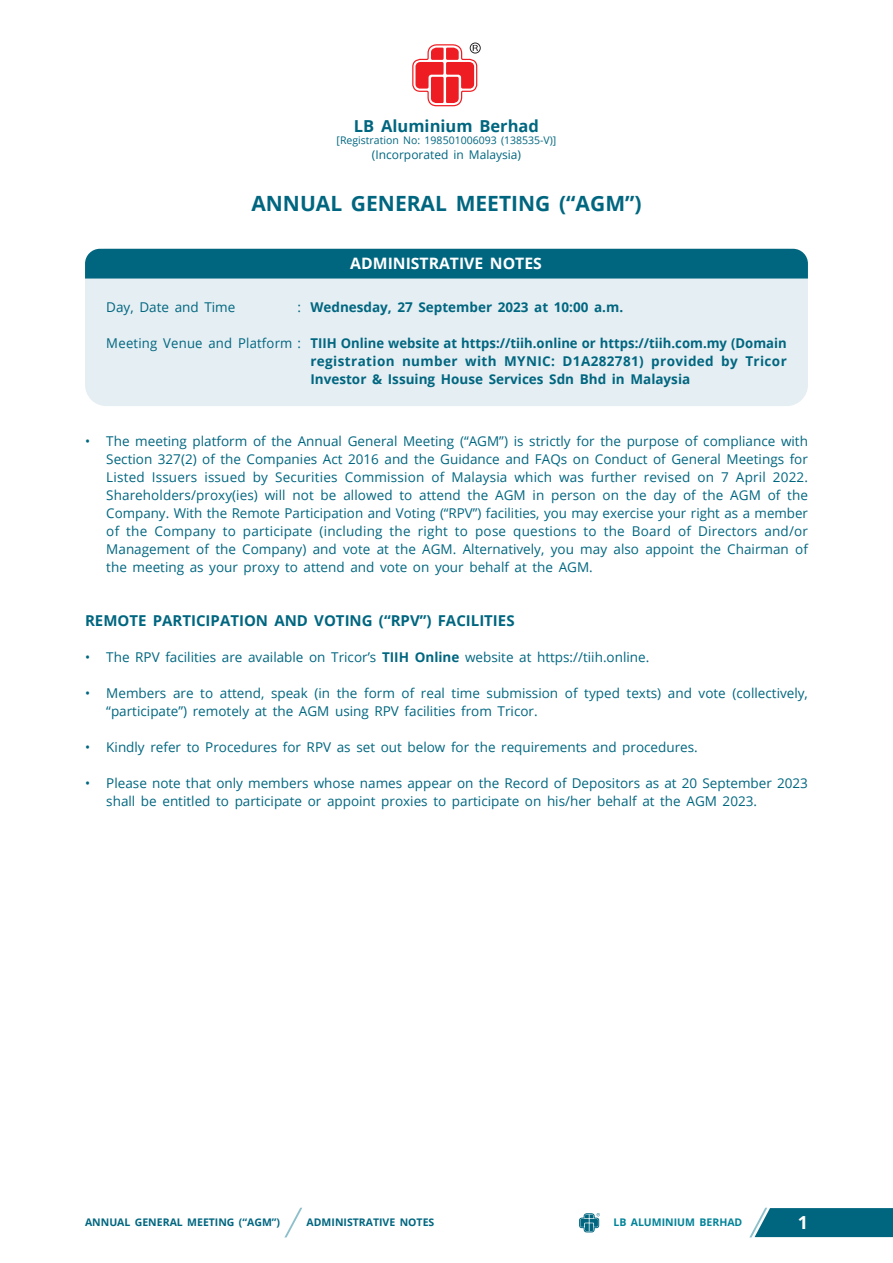
<style>
.page{position:relative;width:893px;height:1263px;background:#fff}
.page>*{position:absolute;margin:0;border:0;box-sizing:border-box;transform-origin:0 0}
.body_text{font:700 21px "Open Sans";color:#006680}
.t1{font:700 18px "Open Sans";color:#fff}
.t2{font:700 16.5px "Open Sans";color:#006680}
.LB22_Sub_L1{font:700 15.75px "Open Sans";color:#fff}
.LB21_L1_Sub{font:700 15px "Open Sans";color:#006680}
.body_text-2{font:13.5px/18px "Open Sans";color:#006680}
.body_text-3{font:700 13.5px/18px "Open Sans";color:#006680;text-align:justify}
.t3{font:12px "Open Sans";color:#006680}
.t4{font:700 10.5px "Open Sans";color:#006680}
.t5{font:10.5px "Open Sans";color:#006680}
.t6{font:700 10.5px "Open Sans";color:#008398}
.s1{font-weight:400}
.s2{font-weight:700}
</style>
<div class="page">
<svg style="left:579px;top:1213px;width:21px;height:19px"></svg>
<svg style="left:284px;top:1208px;width:18px;height:29px"></svg>
<svg style="left:412px;top:43px;width:69px;height:64px"></svg>
<div style="left:85px;top:249px;width:723px;height:157px;background:#e5eef2;border-radius:21px"></div>
<div style="left:85px;top:249px;width:723px;height:30px;background:#006680"></div>
<svg style="left:749px;top:1208px;width:144px;height:29px;background:#16738b"></svg>
<p class="t2" style="left:354px;top:114px;width:187px">LB Aluminium Berhad</p>
<p class="t5" style="left:337px;top:133px;width:221px">[Registration No: 198501006093 (138535-V)]</p>
<p class="t3" style="left:372px;top:146px;width:151px">(Incorporated in Malaysia)</p>
<p class="body_text" style="left:251px;top:188px;width:392px">ANNUAL GENERAL MEETING (“AGM”)</p>
<p class="LB22_Sub_L1" style="left:350px;top:252px;width:193px">ADMINISTRATIVE NOTES</p>
<p class="body_text-2" style="left:106px;top:298px;width:131px">Day, Date and Time</p>
<p class="body_text-3" style="left:298px;top:298px;width:327px"><span class="s1">:</span> Wednesday, 27 September 2023 at 10:00 a.m.</p>
<p class="body_text-3" style="left:310px;top:334px;width:478px;text-indent:-204px"><span class="s1">Meeting Venue and Platform :</span> TIIH Online website at https://tiih.online or https://tiih.com.my (Domain registration number with MYNIC: D1A282781) provided by Tricor Investor &amp; Issuing House Services Sdn Bhd in Malaysia</p>
<p class="body_text-2" style="left:106px;top:432px;width:703px;text-align:justify;text-indent:-21px">• The meeting platform of the Annual General Meeting (“AGM”) is strictly for the purpose of compliance with Section 327(2) of the Companies Act 2016 and the Guidance and FAQs on Conduct of General Meetings for Listed Issuers issued by Securities Commission of Malaysia which was further revised on 7 April 2022.<br>Shareholders/proxy(ies) will not be allowed to attend the AGM in person on the day of the AGM of the Company. With the Remote Participation and Voting (“RPV”) facilities, you may exercise your right as a member of the Company to participate (including the right to pose questions to the Board of Directors and/or Management of the Company) and vote at the AGM. Alternatively, you may also appoint the Chairman of the meeting as your proxy to attend and vote on your behalf at the AGM.</p>
<p class="LB21_L1_Sub" style="left:85px;top:610px;width:431px">REMOTE PARTICIPATION AND VOTING (“RPV”) FACILITIES</p>
<p class="body_text-2" style="left:85px;top:648px;width:566px">• The RPV facilities are available on Tricor’s <span class="s2">TIIH Online</span> website at https://tiih.online.</p>
<p class="body_text-2" style="left:106px;top:684px;width:703px;text-indent:-21px">• Members are to attend, speak (in the form of real time submission of typed texts) and vote (collectively, “participate”) remotely at the AGM using RPV facilities from Tricor.</p>
<p class="body_text-2" style="left:85px;top:738px;width:614px">• Kindly refer to Procedures for RPV as set out below for the requirements and procedures.</p>
<p class="body_text-2" style="left:106px;top:774px;width:703px;text-indent:-21px">• Please note that only members whose names appear on the Record of Depositors as at 20 September 2023 shall be entitled to participate or appoint proxies to participate on his/her behalf at the AGM 2023.</p>
<p class="t4" style="left:85px;top:1214px;width:197px">ANNUAL GENERAL MEETING (“AGM”)</p>
<p class="t4" style="left:307px;top:1215px;width:129px">ADMINISTRATIVE NOTES</p>
<p class="t6" style="left:613px;top:1215px;width:130px">LB ALUMINIUM BERHAD</p>
<h2 class="t1" style="left:798px;top:1210px;width:12px">1</h2>
</div>
